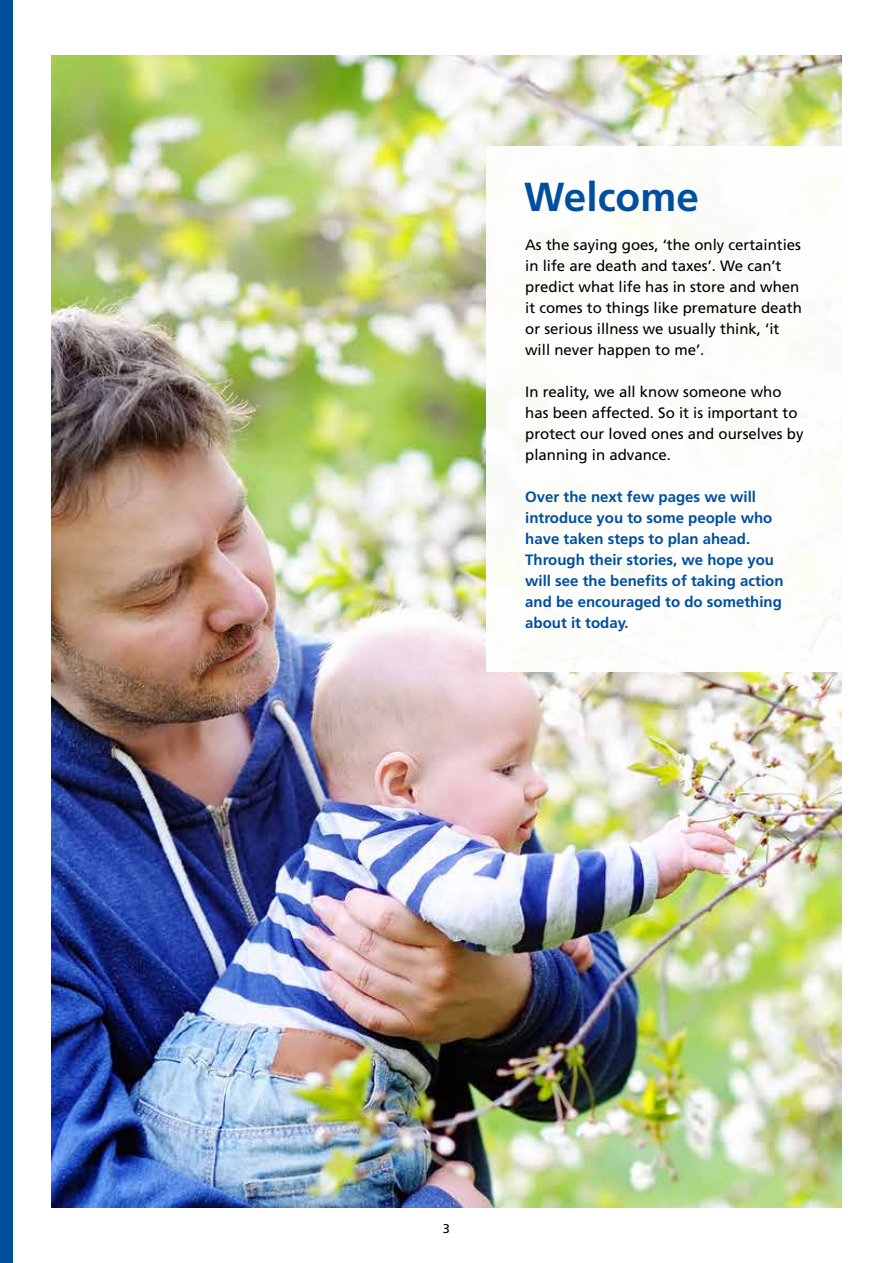
<style>
.page{position:relative;width:893px;height:1263px;background:#fff}
.page>*{position:absolute;margin:0;border:0;box-sizing:border-box;transform-origin:0 0}
.t1{font:700 40.5px "Frutiger";color:#004f9f}
.t2{font:15px/21px "Frutiger";color:#000}
.t3{font:700 15px/21px "Frutiger";color:#004f9f}
.t4{font:12.75px "Frutiger";color:#000}
</style>
<div class="page">
<div style="left:0;top:0;width:13px;height:1263px;background:#004f9f"></div>
<img style="left:51px;top:55px;width:791px;height:1152px">
<div style="left:487px;top:147px;width:355px;height:525px;background:#fff"></div>
<h1 class="t1" style="left:524px;top:173px;width:176px">Welcome</h1>
<p class="t2" style="left:525px;top:234px;width:278px">As the saying goes, ‘the only certainties in life are death and taxes’. We can’t predict what life has in store and when it comes to things like premature death or serious illness we usually think, ‘it will never happen to me’.</p>
<p class="t2" style="left:525px;top:381px;width:280px">In reality, we all know someone who has been affected. So it is important to protect our loved ones and ourselves by planning in advance.</p>
<p class="t3" style="left:525px;top:486px;width:260px">Over the next few pages we will introduce you to some people who have taken steps to plan ahead.<br>Through their stories, we hope you will see the benefits of taking action and be encouraged to do something about it today.</p>
<p class="t4" style="left:443px;top:1221px;width:9px">3</p>
</div>
